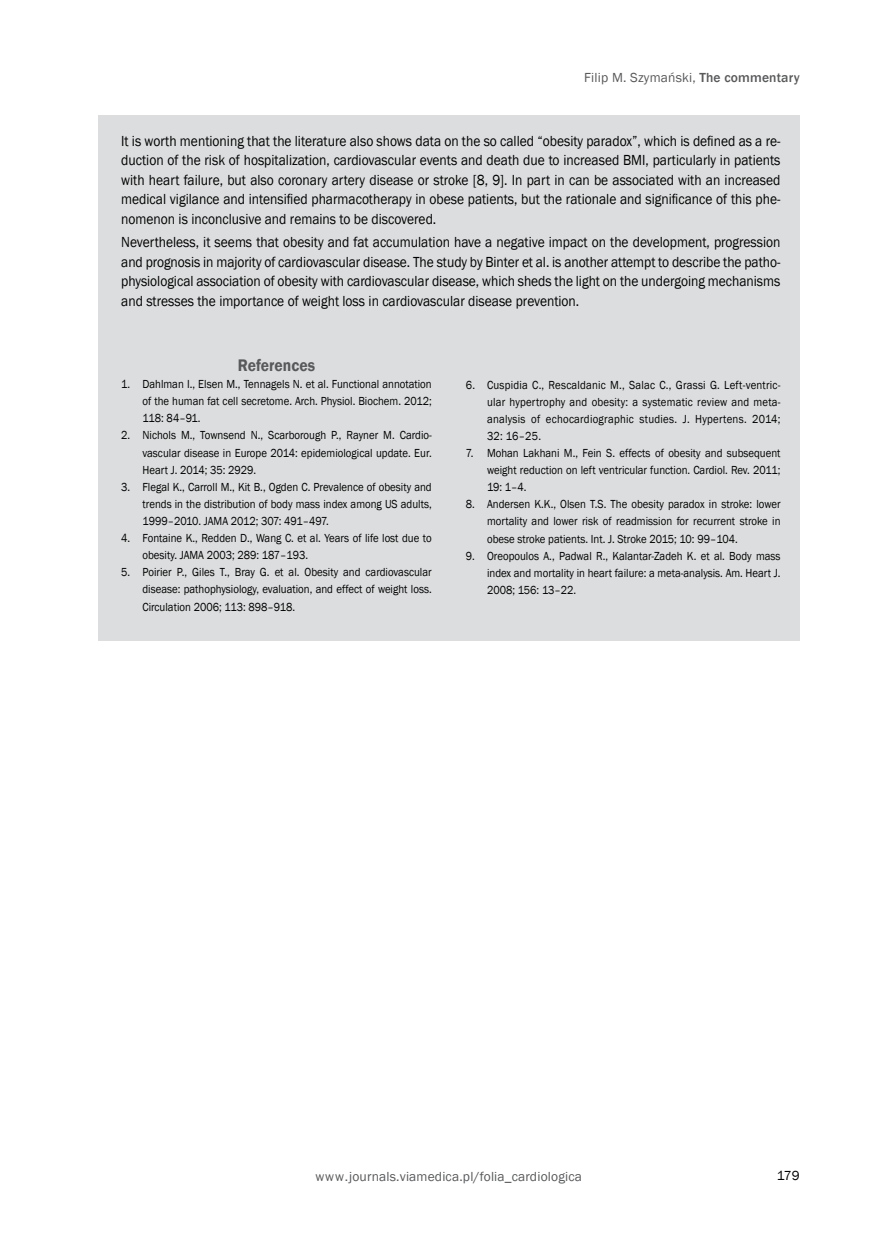
<style>
.page{position:relative;width:872px;height:1234px;background:#fff}
.page>*{position:absolute;margin:0;border:0;box-sizing:border-box;transform-origin:0 0}
.t1{font:600 17.25px "Franklin Gothic";color:#58595b;scale:.9 1}
.t2{font:15px/19.5px "Franklin Gothic";color:#000;text-align:justify;scale:.9 1}
.t3{font:13.5px "Franklin Gothic";letter-spacing:.01em;color:#58595b}
.t4{font:13.5px "Franklin Gothic";color:#000}
.t5{font:12px/17.1px "Franklin Gothic";color:#000;text-align:justify;scale:.9 1}
.s1{font-weight:500}
</style>
<div class="page">
<div style="left:98px;top:115px;width:701px;height:525px;background:#dcddde"></div>
<p class="t3" style="left:584px;top:69px;width:217px">Filip M. Szymański, <span class="s1">The commentary</span></p>
<p class="t2" style="left:121px;top:131px;width:734px">It is worth mentioning that the literature also shows data on the so called “obesity paradox”, which is defined as a re&shy;duction of the risk of hospitalization, cardiovascular events and death due to increased BMI, particularly in patients with heart failure, but also coronary artery disease or stroke [8, 9]. In part in can be associated with an increased medical vigilance and intensified pharmacotherapy in obese patients, but the rationale and significance of this phe&shy;nomenon is inconclusive and remains to be discovered.</p>
<p class="t2" style="left:121px;top:233px;width:734px">Nevertheless, it seems that obesity and fat accumulation have a negative impact on the development, progression and prognosis in majority of cardiovascular disease. The study by Binter et al. is another attempt to describe the patho&shy;physiological association of obesity with cardiovascular disease, which sheds the light on the undergoing mechanisms and stresses the importance of weight loss in cardiovascular disease prevention.</p>
<h1 class="t1" style="left:238px;top:354px;width:87px">References</h1>
<p class="t5" style="left:142px;top:375px;width:323px;text-indent:-21px">1. Dahlman I., Elsen M., Tennagels N. et al. Functional annotation of the human fat cell secretome. Arch. Physiol. Biochem. 2012; 118: 84–91.</p>
<p class="t5" style="left:142px;top:427px;width:323px;text-indent:-21px">2. Nichols M., Townsend N., Scarborough P., Rayner M. Cardio&shy;vascular disease in Europe 2014: epidemiological update. Eur.<br>Heart J. 2014; 35: 2929.</p>
<p class="t5" style="left:142px;top:478px;width:323px;text-indent:-21px">3. Flegal K., Carroll M., Kit B., Ogden C. Prevalence of obesity and trends in the distribution of body mass index among US adults, 1999–2010. JAMA 2012; 307: 491–497.</p>
<p class="t5" style="left:142px;top:529px;width:323px;text-indent:-21px">4. Fontaine K., Redden D., Wang C. et al. Years of life lost due to obesity. JAMA 2003; 289: 187–193.</p>
<p class="t5" style="left:142px;top:564px;width:323px;text-indent:-21px">5. Poirier P., Giles T., Bray G. et al. Obesity and cardiovascular disease: pathophysiology, evaluation, and effect of weight loss.<br>Circulation 2006; 113: 898–918.</p>
<p class="t5" style="left:487px;top:376px;width:328px;text-indent:-21px">6. Cuspidia C., Rescaldanic M., Salac C., Grassi G. Left-ventric&shy;ular hypertrophy and obesity: a systematic review and meta&shy;analysis of echocardiographic studies. J. Hypertens. 2014; 32: 16–25.</p>
<p class="t5" style="left:487px;top:444px;width:327px;text-indent:-21px">7. Mohan Lakhani M., Fein S. effects of obesity and subsequent weight reduction on left ventricular function. Cardiol. Rev. 2011; 19: 1–4.</p>
<p class="t5" style="left:487px;top:496px;width:328px;text-indent:-21px">8. Andersen K.K., Olsen T.S. The obesity paradox in stroke: lower mortality and lower risk of readmission for recurrent stroke in obese stroke patients. Int. J. Stroke 2015; 10: 99–104.</p>
<p class="t5" style="left:487px;top:547px;width:328px;text-indent:-21px">9. Oreopoulos A., Padwal R., Kalantar-Zadeh K. et al. Body mass index and mortality in heart failure: a meta-analysis. Am. Heart J.<br>2008; 156: 13–22.</p>
<p class="t3" style="left:315px;top:1168px;width:268px">www.journals.viamedica.pl/folia_cardiologica</p>
<p class="t4" style="left:777px;top:1166px;width:24px">179</p>
</div>
